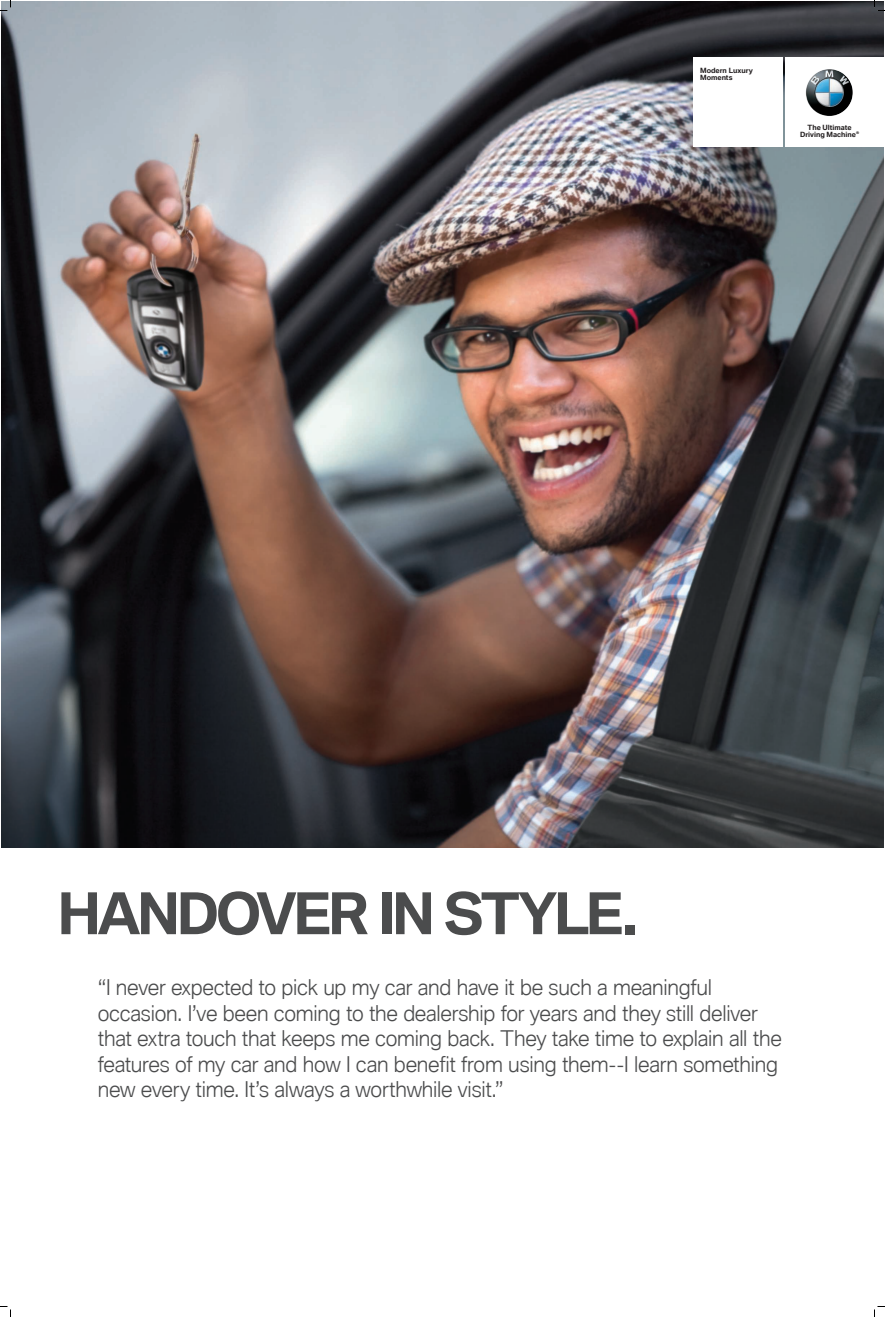
<style>
.page{position:relative;width:885px;height:1317px;background:#fff}
.page>*{position:absolute;margin:0;border:0;box-sizing:border-box;transform-origin:0 0}
.t1{font:700 55.5px "BMW Type Global Pro";letter-spacing:-.06em;color:#4b4c4d}
.t2{font:300 21px/25.5px "BMW Type Global Pro";letter-spacing:-.01em;color:#4b4c4d}
.t3{font:700 7px/7.7px "BMW Type Global Pro";color:#231f20}
.t4{font:700 6.95px/7.6px "BMW Type Global Pro";color:#231f20;text-align:center}
.t5{font:700 3.5px "BMW Type Global Pro";color:#231f20}
</style>
<div class="page">
<img style="left:2px;top:2px;width:882px;height:846px">
<div style="left:693px;top:57px;width:90px;height:90px;background:#fff"></div>
<div style="left:785px;top:57px;width:99px;height:90px;background:#fff"></div>
<img style="left:806px;top:69px;width:47px;height:47px">
<svg style="left:0;top:0;width:11px;height:11px"></svg>
<svg style="left:0;top:1306px;width:11px;height:11px"></svg>
<svg style="left:874px;top:0;width:11px;height:11px"></svg>
<svg style="left:874px;top:1306px;width:11px;height:11px"></svg>
<p class="t3" style="left:700px;top:66px;width:54px">Modern Luxury<br>Moments</p>
<p class="t4" style="left:800px;top:124px;width:57px">The Ultimate<br>Driving Machine</p>
<p class="t5" style="left:856px;top:131px;width:5px">®</p>
<p class="t1" style="left:57px;top:883px;width:582px">HANDOVER IN STYLE.</p>
<p class="t2" style="left:98px;top:976px;width:686px">“I never expected to pick up my car and have it be such a meaningful occasion. I’ve been coming to the dealership for years and they still deliver that extra touch that keeps me coming back. They take time to explain all the features of my car and how I can benefit from using them--I learn something new every time. It’s always a worthwhile visit.”</p>
</div>
